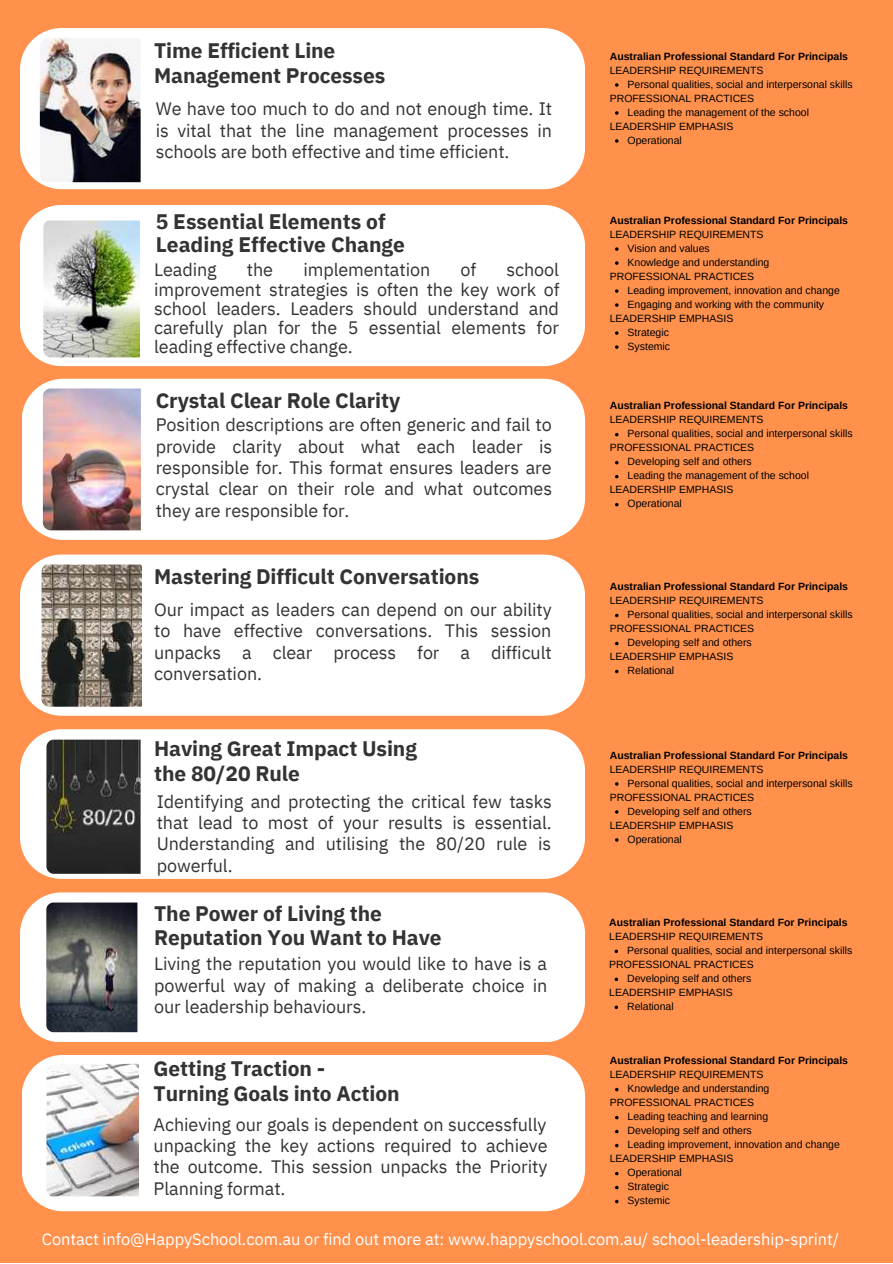
<style>
.page{position:relative;width:893px;height:1264px;background:#fff}
.page>*{position:absolute;margin:0;border:0;box-sizing:border-box;transform-origin:0 0}
.t1{font:700 21px/24.8px "IBM Plex Sans";letter-spacing:-.005em;color:#333}
.t2{font:18px/21.3px "IBM Plex Sans";letter-spacing:-.005em;color:#333;text-align:justify}
.t3{font:16.5px "IBM Plex Sans";letter-spacing:-.005em;color:#fff}
.t4{font:10.5px/14px "Arimo";color:#000}
.t5{font:700 10.5px "Arimo";color:#000}
</style>
<div class="page">
<div style="left:0;top:0;width:892px;height:1262px;background:#ff914d"></div>
<div style="left:20px;top:205px;width:565px;height:161px;background:#fff"></div>
<svg style="left:615px;top:247px;width:3px;height:4px"></svg>
<svg style="left:615px;top:261px;width:3px;height:4px"></svg>
<svg style="left:615px;top:289px;width:3px;height:4px"></svg>
<svg style="left:615px;top:303px;width:3px;height:4px"></svg>
<svg style="left:615px;top:331px;width:3px;height:4px"></svg>
<svg style="left:615px;top:345px;width:3px;height:4px"></svg>
<div style="left:22px;top:379px;width:563px;height:161px;background:#fff"></div>
<div style="left:20px;top:554px;width:565px;height:161px;background:#fff"></div>
<div style="left:20px;top:729px;width:565px;height:149px;background:#fff"></div>
<div style="left:20px;top:28px;width:565px;height:161px;background:#fff"></div>
<svg style="left:615px;top:83px;width:3px;height:4px"></svg>
<svg style="left:615px;top:111px;width:3px;height:4px"></svg>
<svg style="left:615px;top:139px;width:3px;height:4px"></svg>
<img style="left:40px;top:38px;width:101px;height:144px">
<img style="left:43px;top:388px;width:98px;height:142px">
<img style="left:43px;top:220px;width:97px;height:137px">
<img style="left:42px;top:564px;width:100px;height:142px">
<div style="left:22px;top:1055px;width:563px;height:156px;background:#fff"></div>
<img style="left:46px;top:1063px;width:93px;height:133px">
<img style="left:46px;top:739px;width:95px;height:134px">
<div style="left:20px;top:892px;width:565px;height:149px;background:#fff"></div>
<svg style="left:614px;top:949px;width:4px;height:4px"></svg>
<svg style="left:614px;top:977px;width:4px;height:4px"></svg>
<svg style="left:614px;top:1005px;width:4px;height:4px"></svg>
<img style="left:46px;top:902px;width:91px;height:130px">
<h1 class="t1" style="left:154px;top:38px;width:233px">Time Efficient Line<br>Management Processes</h1>
<h2 class="t2" style="left:156px;top:98px;width:398px">We have too much to do and not enough time. It is vital that the line management processes in schools are both effective and time efficient.</h2>
<h1 class="t1" style="left:156px;top:210px;width:251px;line-height:22.5px">5 Essential Elements of<br>Leading Effective Change</h1>
<h2 class="t2" style="left:154px;top:259px;width:64px">Leading</h2>
<h2 class="t2" style="left:247px;top:259px;width:28px">the</h2>
<h2 class="t2" style="left:303px;top:259px;width:128px">implementation</h2>
<h2 class="t2" style="left:460px;top:259px;width:17px">of</h2>
<h2 class="t2" style="left:154px;top:260px;width:407px;line-height:19px;text-indent:352px">school improvement strategies is often the key work of school leaders. Leaders should understand and carefully plan for the 5 essential elements for leading effective change.</h2>
<p class="t5" style="left:609px;top:50px;width:240px">Australian Professional Standard For Principals</p>
<p class="t4" style="left:609px;top:63px;width:155px">LEADERSHIP REQUIREMENTS</p>
<p class="t4" style="left:609px;top:91px;width:146px">PROFESSIONAL PRACTICES</p>
<p class="t4" style="left:609px;top:119px;width:125px">LEADERSHIP EMPHASIS</p>
<p class="t4" style="left:627px;top:77px;width:226px">Personal qualities, social and interpersonal skills</p>
<p class="t4" style="left:627px;top:105px;width:183px">Leading the management of the school</p>
<p class="t4" style="left:627px;top:133px;width:56px">Operational</p>
<p class="t5" style="left:609px;top:214px;width:240px">Australian Professional Standard For Principals</p>
<p class="t4" style="left:609px;top:227px;width:155px">LEADERSHIP REQUIREMENTS</p>
<p class="t4" style="left:609px;top:269px;width:146px">PROFESSIONAL PRACTICES</p>
<p class="t4" style="left:609px;top:311px;width:125px">LEADERSHIP EMPHASIS</p>
<p class="t4" style="left:627px;top:241px;width:143px">Vision and values<br>Knowledge and understanding</p>
<p class="t4" style="left:627px;top:283px;width:214px">Leading improvement, innovation and change<br>Engaging and working with the community</p>
<p class="t4" style="left:627px;top:325px;width:44px">Strategic<br>Systemic</p>
<h1 class="t1" style="left:156px;top:387px;width:246px">Crystal Clear Role Clarity</h1>
<h2 class="t2" style="left:156px;top:414px;width:398px">Position descriptions are often generic and fail to provide clarity about what each leader is responsible for. This format ensures leaders are crystal clear on their role and what outcomes they are responsible for.</h2>
<p class="t4" style="left:627px;top:426px;width:226px">Personal qualities, social and interpersonal skills</p>
<p class="t5" style="left:609px;top:400px;width:240px">Australian Professional Standard For Principals</p>
<p class="t4" style="left:609px;top:412px;width:155px">LEADERSHIP REQUIREMENTS</p>
<p class="t4" style="left:609px;top:440px;width:146px">PROFESSIONAL PRACTICES</p>
<p class="t4" style="left:609px;top:482px;width:125px">LEADERSHIP EMPHASIS</p>
<p class="t4" style="left:627px;top:454px;width:183px">Developing self and others<br>Leading the management of the school</p>
<p class="t4" style="left:627px;top:496px;width:56px">Operational</p>
<h1 class="t1" style="left:154px;top:563px;width:327px">Mastering Difficult Conversations</h1>
<h2 class="t2" style="left:154px;top:598px;width:399px">Our impact as leaders can depend on our ability to have effective conversations. This session unpacks a clear process for a difficult conversation.</h2>
<p class="t4" style="left:627px;top:607px;width:226px">Personal qualities, social and interpersonal skills</p>
<p class="t5" style="left:609px;top:580px;width:240px">Australian Professional Standard For Principals</p>
<p class="t4" style="left:609px;top:593px;width:155px">LEADERSHIP REQUIREMENTS</p>
<p class="t4" style="left:609px;top:621px;width:146px">PROFESSIONAL PRACTICES</p>
<p class="t4" style="left:609px;top:649px;width:125px">LEADERSHIP EMPHASIS</p>
<p class="t4" style="left:627px;top:635px;width:126px">Developing self and others</p>
<p class="t4" style="left:627px;top:663px;width:48px">Relational</p>
<h1 class="t1" style="left:154px;top:736px;width:264px">Having Great Impact Using the 80/20 Rule</h1>
<h2 class="t2" style="left:157px;top:790px;width:396px">Identifying and protecting the critical few tasks that lead to most of your results is essential.<br>Understanding and utilising the 80/20 rule is powerful.</h2>
<h1 class="t1" style="left:154px;top:900px;width:289px">The Power of Living the<br>Reputation You Want to Have</h1>
<h2 class="t2" style="left:154px;top:952px;width:395px">Living the reputation you would like to have is a powerful way of making a deliberate choice in our leadership behaviours.</h2>
<h1 class="t1" style="left:154px;top:1056px;width:247px">Getting Traction -<br>Turning Goals into Action</h1>
<h2 class="t2" style="left:154px;top:1113px;width:395px">Achieving our goals is dependent on successfully unpacking the key actions required to achieve the outcome. This session unpacks the Priority Planning format.</h2>
<p class="t5" style="left:609px;top:749px;width:240px">Australian Professional Standard For Principals</p>
<p class="t4" style="left:609px;top:762px;width:155px">LEADERSHIP REQUIREMENTS</p>
<p class="t4" style="left:609px;top:790px;width:146px">PROFESSIONAL PRACTICES</p>
<p class="t4" style="left:609px;top:818px;width:125px">LEADERSHIP EMPHASIS</p>
<p class="t4" style="left:627px;top:776px;width:226px">Personal qualities, social and interpersonal skills</p>
<p class="t4" style="left:627px;top:804px;width:126px">Developing self and others</p>
<p class="t4" style="left:627px;top:832px;width:56px">Operational</p>
<p class="t5" style="left:609px;top:916px;width:240px">Australian Professional Standard For Principals</p>
<p class="t4" style="left:609px;top:929px;width:155px">LEADERSHIP REQUIREMENTS</p>
<p class="t4" style="left:609px;top:957px;width:146px">PROFESSIONAL PRACTICES</p>
<p class="t4" style="left:609px;top:985px;width:125px">LEADERSHIP EMPHASIS</p>
<p class="t4" style="left:627px;top:943px;width:226px">Personal qualities, social and interpersonal skills</p>
<p class="t4" style="left:627px;top:971px;width:126px">Developing self and others</p>
<p class="t4" style="left:627px;top:999px;width:48px">Relational</p>
<p class="t5" style="left:609px;top:1054px;width:240px">Australian Professional Standard For Principals</p>
<p class="t4" style="left:609px;top:1067px;width:155px">LEADERSHIP REQUIREMENTS</p>
<p class="t4" style="left:609px;top:1095px;width:146px">PROFESSIONAL PRACTICES</p>
<p class="t4" style="left:627px;top:1081px;width:143px">Knowledge and understanding</p>
<p class="t4" style="left:627px;top:1109px;width:214px">Leading teaching and learning<br>Developing self and others<br>Leading improvement, innovation and change</p>
<p class="t4" style="left:627px;top:1165px;width:56px">Operational<br>Strategic<br>Systemic</p>
<p class="t4" style="left:609px;top:1151px;width:125px">LEADERSHIP EMPHASIS</p>
<h3 class="t3" style="left:42px;top:1227px;width:798px">Contact info@HappySchool.com.au or find out more at: www.happyschool.com.au/ school-leadership-sprint/</h3>
</div>
